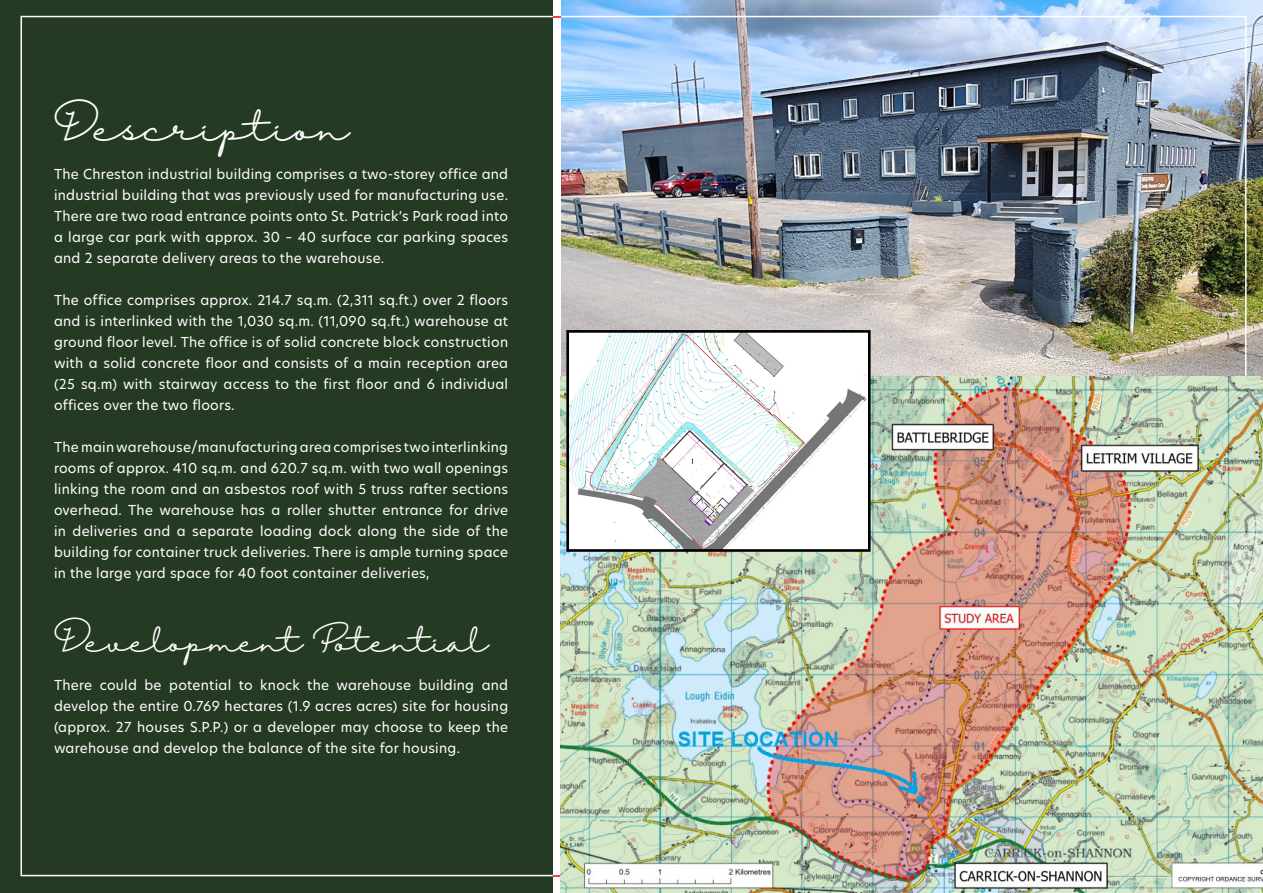
<style>
.page{position:relative;width:1263px;height:893px;background:#fff}
.page>*{position:absolute;margin:0;border:0;box-sizing:border-box;transform-origin:0 0}
.t1{font:34.5px "Halimun";letter-spacing:.02em;color:#fff}
.t2{font:28.5px "Halimun";letter-spacing:-.03em;color:#fff}
.t3{font:13.5px/21px "New Hero";letter-spacing:.02em;color:#fff;text-align:justify}
</style>
<div class="page">
<img style="left:561px;top:0;width:702px;height:377px">
<div style="left:0;top:0;width:553px;height:893px;background:#253a23"></div>
<img style="left:560px;top:15px;width:687px;height:419px">
<img style="left:561px;top:377px;width:702px;height:516px">
<img style="left:570px;top:334px;width:297px;height:214px">
<div style="left:566px;top:330px;width:305px;height:222px;border:3px solid #000"></div>
<p class="t1" style="left:54px;top:109px;width:297px">Description</p>
<p class="t3" style="left:54px;top:163px;width:456px">The Chreston industrial building comprises a two-storey office and industrial building that was previously used for manufacturing use.<br>There are two road entrance points onto St. Patrick’s Park road into a large car park with approx. 30 – 40 surface car parking spaces and 2 separate delivery areas to the warehouse.</p>
<p class="t3" style="left:54px;top:289px;width:456px">The office comprises approx. 214.7 sq.m. (2,311 sq.ft.) over 2 floors and is interlinked with the 1,030 sq.m. (11,090 sq.ft.) warehouse at ground floor level. The office is of solid concrete block construction with a solid concrete floor and consists of a main reception area (25 sq.m) with stairway access to the first floor and 6 individual offices over the two floors.</p>
<p class="t3" style="left:54px;top:436px;width:456px">The main warehouse/manufacturing area comprises two interlinking rooms of approx. 410 sq.m. and 620.7 sq.m. with two wall openings linking the room and an asbestos roof with 5 truss rafter sections overhead. The warehouse has a roller shutter entrance for drive in deliveries and a separate loading dock along the side of the building for container truck deliveries. There is ample turning space in the large yard space for 40 foot container deliveries,</p>
<p class="t2" style="left:54px;top:625px;width:436px">Development Potential</p>
<p class="t3" style="left:54px;top:674px;width:456px">There could be potential to knock the warehouse building and develop the entire 0.769 hectares (1.9 acres acres) site for housing (approx. 27 houses S.P.P.) or a developer may choose to keep the warehouse and develop the balance of the site for housing.</p>
</div>
